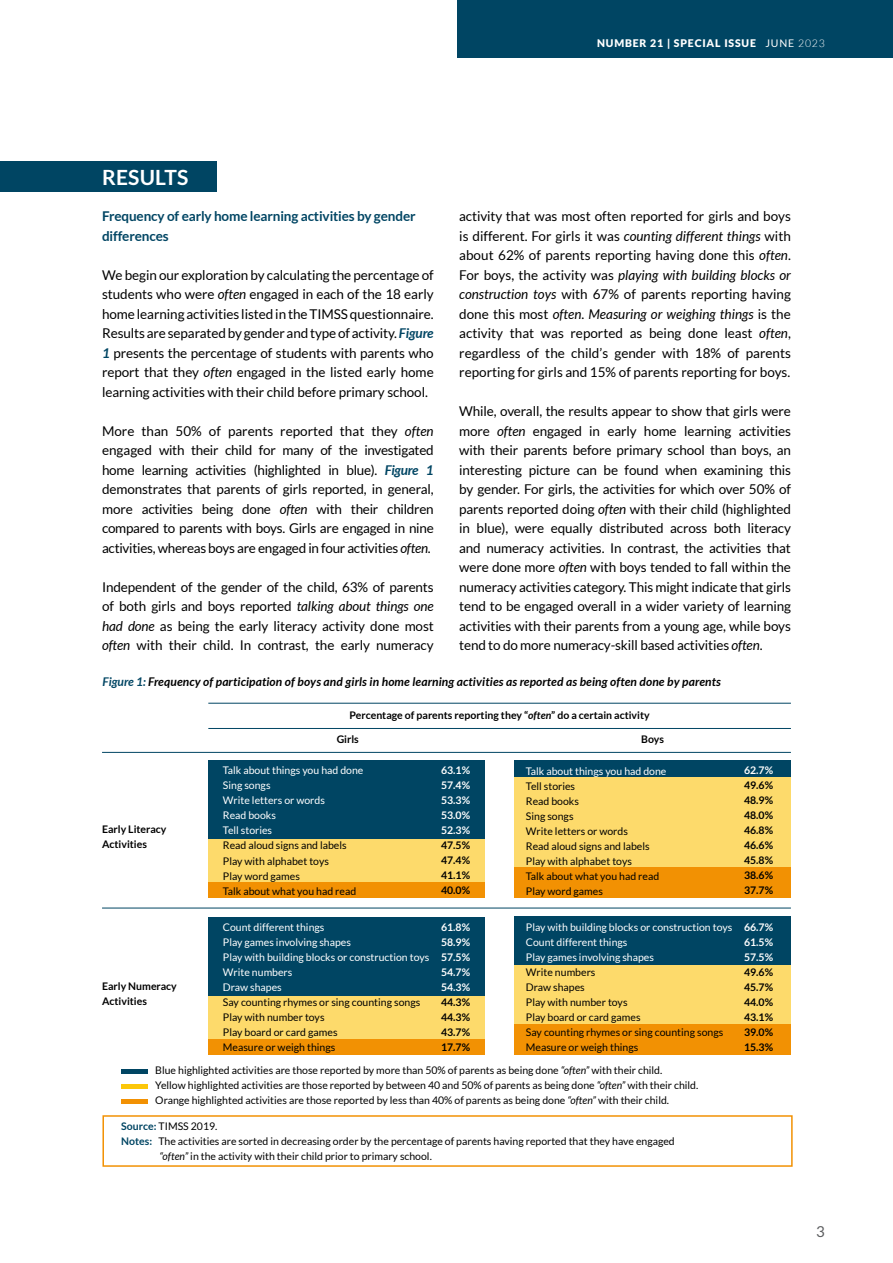
<style>
.page{position:relative;width:893px;height:1263px;background:#fff}
.page>*{position:absolute;margin:0;border:0;box-sizing:border-box;transform-origin:0 0}
.t1{font:700 21px "Lato";letter-spacing:.01em;color:#fff}
.t2{font:15px "Lato";color:#5c5d5f}
.t3{font:13.5px/19.5px "Lato";letter-spacing:-.01em;color:#000;text-align:justify}
.t4{font:700 13.5px/19.5px "Lato";letter-spacing:-.01em;color:#004563}
.t5{font:italic 700 12px "Lato";letter-spacing:.01em;color:#000}
.t6{font:10.5px/15px "Lato";color:#000}
.t7{font:10.5px/15px "Lato";color:#fff}
.t8{font:700 10.5px/15px "Lato";color:#000;text-align:justify}
.t9{font:700 10.5px/15px "Lato";color:#fff;text-align:justify}
.t10{font:900 10.5px "Lato";letter-spacing:.08em;color:#fff}
.s1{font-weight:400}
.s2{font-weight:300}
.s3{font-style:italic}
.s4{font-weight:700;font-style:italic;color:#004563}
.s5{color:#004563}
.s6{font-weight:700;color:#004563}
</style>
<div class="page">
<div style="left:457px;top:0;width:436px;height:58px;background:#004563"></div>
<div style="left:208px;top:760px;width:277px;height:79px;background:#004563"></div>
<div style="left:208px;top:917px;width:277px;height:79px;background:#004563"></div>
<div style="left:514px;top:760px;width:277px;height:17px;background:#004563"></div>
<div style="left:514px;top:917px;width:277px;height:48px;background:#004563"></div>
<div style="left:208px;top:839px;width:277px;height:44px;background:#fdda6b"></div>
<div style="left:208px;top:996px;width:277px;height:43px;background:#fdda6b"></div>
<div style="left:514px;top:777px;width:277px;height:90px;background:#fdda6b"></div>
<div style="left:514px;top:965px;width:277px;height:59px;background:#fdda6b"></div>
<div style="left:208px;top:883px;width:277px;height:15px;background:#f29103"></div>
<div style="left:208px;top:1039px;width:277px;height:16px;background:#f29103"></div>
<div style="left:514px;top:867px;width:277px;height:31px;background:#f29103"></div>
<div style="left:514px;top:1024px;width:277px;height:31px;background:#f29103"></div>
<div style="left:121px;top:1099px;width:27px;height:5px;background:#f29103"></div>
<div style="left:0;top:162px;width:217px;height:30px;background:#004563"></div>
<div style="left:102px;top:1115px;width:691px;height:52px;border:2px solid #f29103"></div>
<div style="left:121px;top:1069px;width:27px;height:5px;background:#004563"></div>
<div style="left:121px;top:1084px;width:27px;height:5px;background:#fcc709"></div>
<hr style="left:102px;top:752px;width:689px;height:1px;background:#004563">
<hr style="left:208px;top:728px;width:583px;height:1px;background:#004563">
<hr style="left:208px;top:703px;width:583px;height:1px;background:#004563">
<hr style="left:102px;top:908px;width:689px;height:1px;background:#004563">
<p class="t10" style="left:597px;top:37px;width:229px">NUMBER 21 | SPECIAL ISSUE <span class="s1">JUNE</span> <span class="s2">2023</span></p>
<h1 class="t1" style="left:102px;top:165px;width:88px">RESULTS</h1>
<p class="t4" style="left:102px;top:206px;width:315px">Frequency of early home learning activities by gender differences</p>
<p class="t3" style="left:102px;top:265px;width:333px">We begin our exploration by calculating the percentage of students who were <span class="s3">often</span> engaged in each of the 18 early home learning activities listed in the TIMSS questionnaire.<br>Results are separated by gender and type of activity. <span class="s4">Figure 1</span> presents the percentage of students with parents who report that they <span class="s3">often</span> engaged in the listed early home learning activities with their child before primary school.</p>
<p class="t3" style="left:102px;top:421px;width:333px">More than 50% of parents reported that they <span class="s3">often </span>engaged with their child for many of the investigated home learning activities (highlighted in blue). <span class="s4">Figure 1 </span>demonstrates that parents of girls reported, in general, more activities being done <span class="s3">often</span> with their children compared to parents with boys. Girls are engaged in nine activities, whereas boys are engaged in four activities <span class="s3">often</span>.</p>
<p class="t3" style="left:102px;top:577px;width:333px">Independent of the gender of the child, 63% of parents of both girls and boys reported <span class="s3">talking about things one had done</span> as being the early literacy activity done most <span class="s3">often</span> with their child. In contrast, the early numeracy</p>
<p class="t3" style="left:459px;top:207px;width:333px">activity that was most often reported for girls and boys is different. For girls it was <span class="s3">counting different things</span> with about 62% of parents reporting having done this <span class="s3">often</span>.<br>For boys, the activity was <span class="s3">playing with building blocks or construction toys</span> with 67% of parents reporting having done this most <span class="s3">often</span>. <span class="s3">Measuring or weighing things</span> is the activity that was reported as being done least <span class="s3">often</span>, regardless of the child’s gender with 18% of parents reporting for girls and 15% of parents reporting for boys.</p>
<p class="t3" style="left:459px;top:401px;width:333px">While, overall, the results appear to show that girls were more <span class="s3">often</span> engaged in early home learning activities with their parents before primary school than boys, an interesting picture can be found when examining this by gender. For girls, the activities for which over 50% of parents reported doing <span class="s3">often</span> with their child (highlighted in blue), were equally distributed across both literacy and numeracy activities. In contrast, the activities that were done more <span class="s3">often</span> with boys tended to fall within the numeracy activities category. This might indicate that girls tend to be engaged overall in a wider variety of learning activities with their parents from a young age, while boys tend to do more numeracy-skill based activities <span class="s3">often</span>.</p>
<p class="t5" style="left:102px;top:674px;width:620px"><span class="s5">Figure 1:</span> Frequency of participation of boys and girls in home learning activities as reported as being often done by parents</p>
<p class="t8" style="left:349px;top:708px;width:302px">Percentage of parents reporting they “<span class="s3">often</span>” do a certain activity</p>
<p class="t8" style="left:102px;top:821px;width:66px">Early Literacy<br>Activities</p>
<p class="t8" style="left:102px;top:978px;width:76px">Early Numeracy<br>Activities</p>
<p class="t8" style="left:337px;top:732px;width:24px">Girls</p>
<p class="t7" style="left:223px;top:763px;width:142px">Talk about things you had done<br>Sing songs<br>Write letters or words<br>Read books<br>Tell stories</p>
<p class="t6" style="left:223px;top:838px;width:135px">Read aloud signs and labels<br>Play with alphabet toys<br>Play word games<br>Talk about what you had read</p>
<p class="t7" style="left:223px;top:920px;width:208px">Count different things<br>Play games involving shapes<br>Play with building blocks or construction toys<br>Write numbers<br>Draw shapes</p>
<p class="t6" style="left:223px;top:995px;width:199px">Say counting rhymes or sing counting songs<br>Play with number toys<br>Play board or card games<br>Measure or weigh things</p>
<p class="t9" style="left:441px;top:763px;width:31px">63.1% 57.4% 53.3% 53.0% 52.3%</p>
<p class="t8" style="left:441px;top:838px;width:31px">47.5% 47.4% 41.1% 40.0%</p>
<p class="t9" style="left:441px;top:919px;width:31px">61.8% 58.9% 57.5% 54.7% 54.3%</p>
<p class="t8" style="left:441px;top:995px;width:31px">44.3% 44.3% 43.7% 17.7%</p>
<p class="t8" style="left:641px;top:732px;width:24px">Boys</p>
<p class="t7" style="left:526px;top:763px;width:142px">Talk about things you had done</p>
<p class="t6" style="left:526px;top:778px;width:135px">Tell stories<br>Read books<br>Sing songs<br>Write letters or words<br>Read aloud signs and labels<br>Play with alphabet toys<br>Talk about what you had read<br>Play word games</p>
<p class="t7" style="left:526px;top:920px;width:208px">Play with building blocks or construction toys<br>Count different things<br>Play games involving shapes</p>
<p class="t6" style="left:526px;top:965px;width:199px">Write numbers<br>Draw shapes<br>Play with number toys<br>Play board or card games<br>Say counting rhymes or sing counting songs<br>Measure or weigh things</p>
<p class="t6" style="left:155px;top:1063px;width:545px">Blue highlighted activities are those reported by more than 50% of parents as being done <span class="s3">“often”</span> with their child.<br>Yellow highlighted activities are those reported by between 40 and 50% of parents as being done <span class="s3">“often”</span> with their child.<br>Orange highlighted activities are those reported by less than 40% of parents as being done <span class="s3">“often”</span> with their child.</p>
<p class="t6" style="left:121px;top:1118px;width:98px"><span class="s6">Source:</span> TIMSS 2019.</p>
<p class="t6" style="left:121px;top:1133px;width:555px"><span class="s6">Notes:</span> The activities are sorted in decreasing order by the percentage of parents having reported that they have engaged</p>
<p class="t6" style="left:160px;top:1148px;width:274px"><span class="s3">“often”</span> in the activity with their child prior to primary school.</p>
<p class="t9" style="left:744px;top:763px;width:31px">62.7%</p>
<p class="t8" style="left:744px;top:778px;width:31px">49.6% 48.9% 48.0% 46.8% 46.6% 45.8% 38.6% 37.7%</p>
<p class="t9" style="left:744px;top:920px;width:31px">66.7% 61.5% 57.5%</p>
<p class="t8" style="left:744px;top:965px;width:31px">49.6% 45.7% 44.0% 43.1% 39.0% 15.3%</p>
<p class="t2" style="left:816px;top:1223px;width:10px">3</p>
</div>
